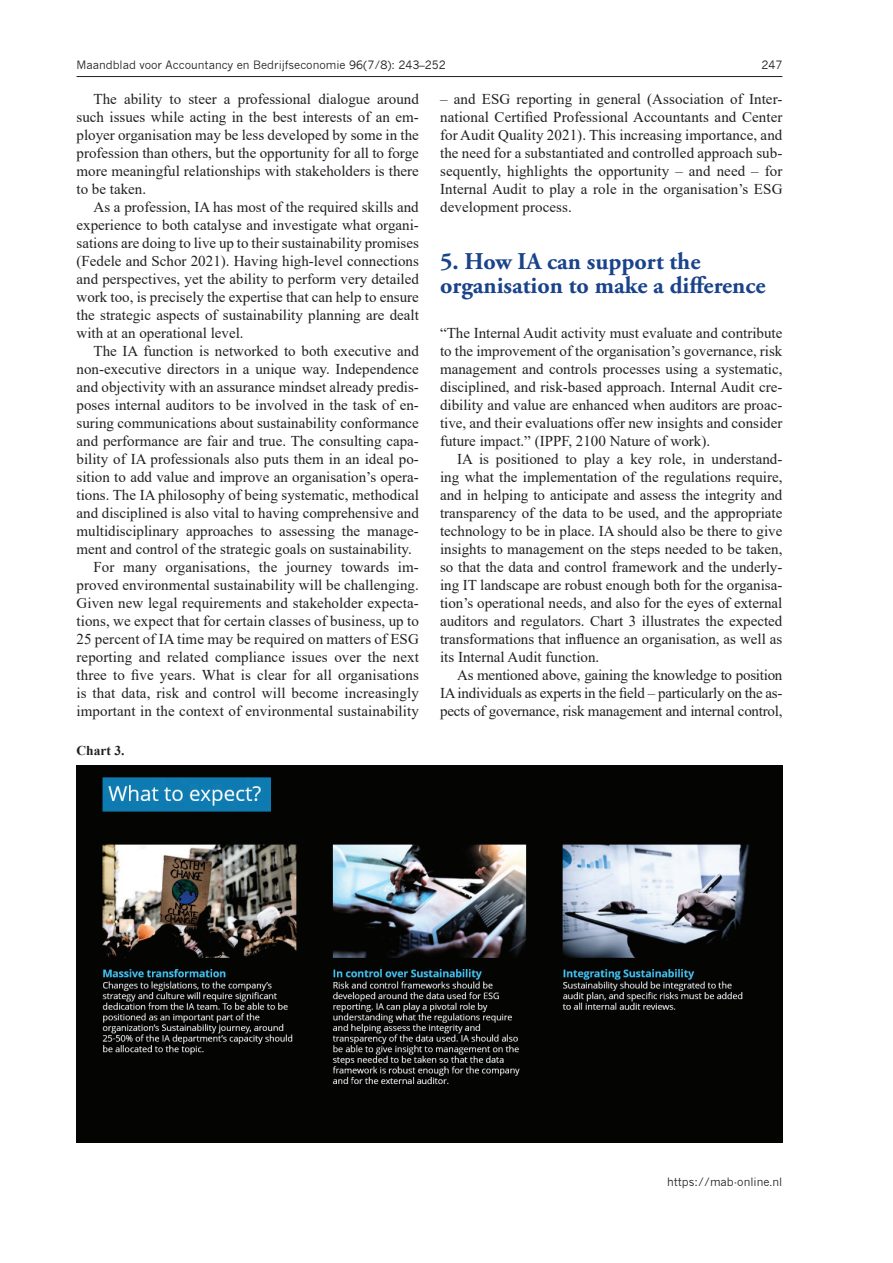
<style>
.page{position:relative;width:893px;height:1263px;background:#fff}
.page>*{position:absolute;margin:0;border:0;box-sizing:border-box;transform-origin:0 0}
.ZAG_1{font:700 24px/24px "Adobe Garamond Pro";color:#19438b}
.normal_0{font:15px/18px "Times New Roman";color:#231f20;text-align:justify}
.FIG{font:700 13.5px "Times New Roman";color:#231f20}
.t1{font:11.25px "News Gothic";color:#231f20}
</style>
<div class="page">
<hr style="left:77px;top:76px;width:705px;height:1px;background:#231f20">
<img style="left:77px;top:766px;width:705px;height:377px">
<p class="t1" style="left:77px;top:58px;width:371px">Maandblad voor Accountancy en Bedrijfseconomie 96(7/8): 243–252</p>
<p class="t1" style="left:761px;top:58px;width:23px">247</p>
<p class="normal_0" style="left:77px;top:89px;width:344px;text-indent:17px">The ability to steer a professional dialogue around such issues while acting in the best interests of an em&shy;ployer organisation may be less developed by some in the profession than others, but the opportunity for all to forge more meaningful relationships with stakeholders is there to be taken.</p>
<p class="normal_0" style="left:77px;top:197px;width:344px;text-indent:17px">As a profession, IA has most of the required skills and experience to both catalyse and investigate what organi&shy;sations are doing to live up to their sustainability promises (Fedele and Schor 2021). Having high-level connections and perspectives, yet the ability to perform very detailed work too, is precisely the expertise that can help to ensure the strategic aspects of sustainability planning are dealt with at an operational level.</p>
<p class="normal_0" style="left:77px;top:341px;width:344px;text-indent:17px">The IA function is networked to both executive and non-executive directors in a unique way. Independence and objectivity with an assurance mindset already predis&shy;poses internal auditors to be involved in the task of en&shy;suring communications about sustainability conformance and performance are fair and true. The consulting capa&shy;bility of IA professionals also puts them in an ideal po&shy;sition to add value and improve an organisation’s opera&shy;tions. The IA philosophy of being systematic, methodical and disciplined is also vital to having comprehensive and multidisciplinary approaches to assessing the manage&shy;ment and control of the strategic goals on sustainability.</p>
<p class="normal_0" style="left:77px;top:557px;width:344px;text-indent:17px">For many organisations, the journey towards im&shy;proved environmental sustainability will be challenging.<br>Given new legal requirements and stakeholder expecta&shy;tions, we expect that for certain classes of business, up to 25 percent of IA time may be required on matters of ESG reporting and related compliance issues over the next three to five years. What is clear for all organisations is that data, risk and control will become increasingly important in the context of environmental sustainability</p>
<p class="FIG" style="left:77px;top:741px;width:49px">Chart 3.</p>
<p class="normal_0" style="left:440px;top:89px;width:344px">– and ESG reporting in general (Association of Inter&shy;national Certified Professional Accountants and Center for Audit Quality 2021). This increasing importance, and the need for a substantiated and controlled approach sub&shy;sequently, highlights the opportunity – and need – for Internal Audit to play a role in the organisation’s ESG development process.</p>
<p class="ZAG_1" style="left:440px;top:250px;width:327px">5. How IA can support the organisation to make a difference</p>
<p class="normal_0" style="left:440px;top:324px;width:344px">“The Internal Audit activity must evaluate and contribute to the improvement of the organisation’s governance, risk management and controls processes using a systematic, disciplined, and risk-based approach. Internal Audit cre&shy;dibility and value are enhanced when auditors are proac&shy;tive, and their evaluations offer new insights and consider future impact.” (IPPF, 2100 Nature of work).</p>
<p class="normal_0" style="left:440px;top:450px;width:344px;text-indent:17px">IA is positioned to play a key role, in understand&shy;ing what the implementation of the regulations require, and in helping to anticipate and assess the integrity and transparency of the data to be used, and the appropriate technology to be in place. IA should also be there to give insights to management on the steps needed to be taken, so that the data and control framework and the underly&shy;ing IT landscape are robust enough both for the organisa&shy;tion’s operational needs, and also for the eyes of external auditors and regulators. Chart 3 illustrates the expected transformations that influence an organisation, as well as its Internal Audit function.</p>
<p class="normal_0" style="left:440px;top:666px;width:344px;text-indent:17px">As mentioned above, gaining the knowledge to position IA individuals as experts in the field – particularly on the as&shy;pects of governance, risk management and internal control,</p>
<p class="t1" style="left:667px;top:1175px;width:117px">https://mab-online.nl</p>
</div>
